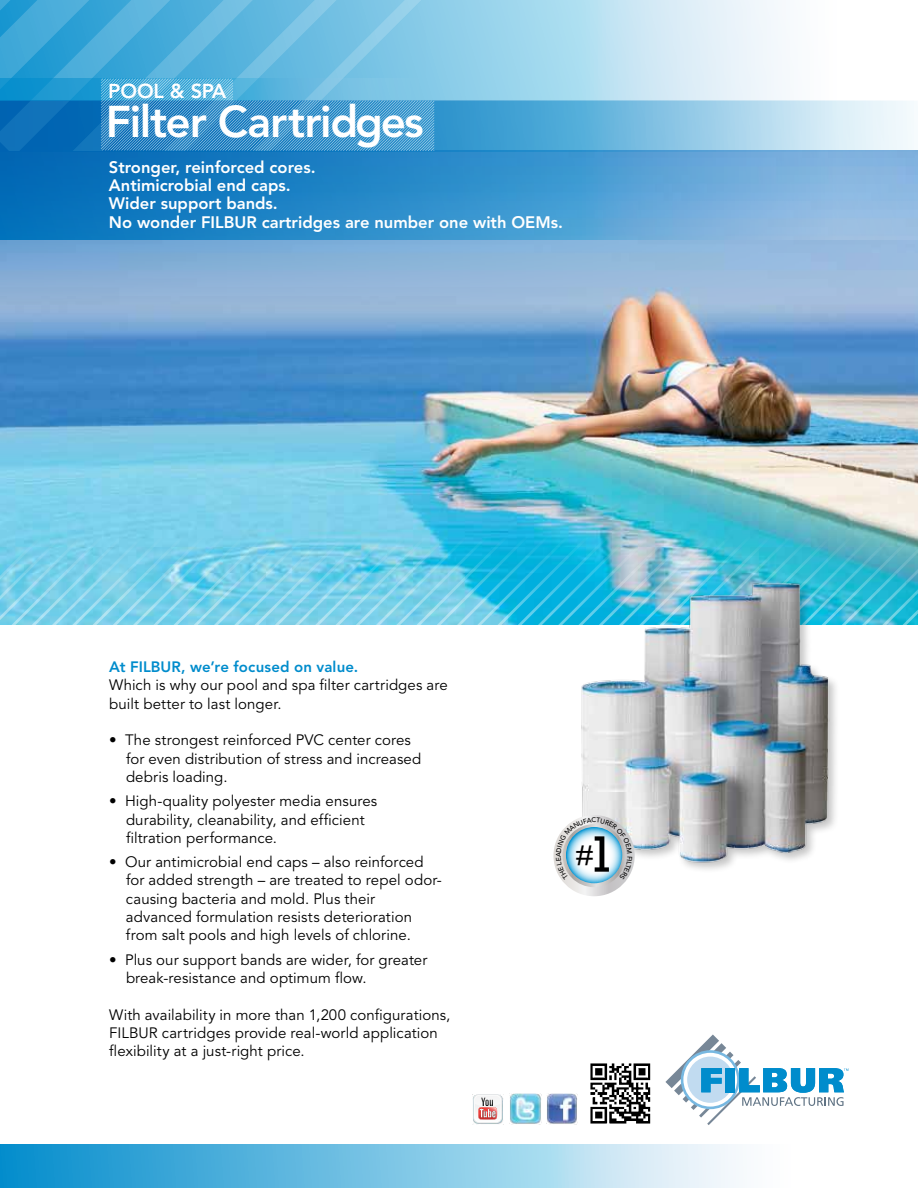
<style>
.page{position:relative;width:918px;height:1188px;background:#fff}
.page>*{position:absolute;margin:0;border:0;box-sizing:border-box;transform-origin:0 0}
.t1{font:800 44.1px "Avenir";letter-spacing:-.03em;color:#fff}
.t2{font:28.35px "Rockwell";color:#000}
.t3{font:800 20.1px "Avenir";letter-spacing:-.02em;color:#fff}
.t4{font:800 16.5px/18.5px "Avenir";color:#fff}
.t5{font:15px/18.3px "Avenir";letter-spacing:.005em;color:#000}
.t6{font:800 15px "Avenir";letter-spacing:.01em;color:#008ccc}
.t7{font:500 6.75px "Avenir";color:#000}
.s1{font-size:52.05px}
</style>
<div class="page">
<img style="left:0;top:342px;width:918px;height:177px">
<svg style="left:0;top:519px;width:918px;height:106px;background:#67c8e1"></svg>
<svg style="left:665px;top:1035px;width:184px;height:90px"></svg>
<svg style="left:434px;top:0;width:447px;height:101px"></svg>
<svg style="left:0;top:1144px;width:739px;height:44px;background:#79c3e4"></svg>
<svg style="left:0;top:101px;width:918px;height:241px;background:#6ca6d3"></svg>
<svg style="left:0;top:0;width:434px;height:151px;background:#4ca6d5"></svg>
<img style="left:591px;top:1064px;width:59px;height:59px">
<img style="left:510px;top:1094px;width:31px;height:31px">
<img style="left:473px;top:1094px;width:30px;height:30px">
<div style="left:473px;top:1094px;width:29px;height:29px;background:#e6e7e8;border-radius:5px"></div>
<div style="left:474px;top:1095px;width:27px;height:27px;background:#fff;border-radius:5px"></div>
<svg style="left:475px;top:1096px;width:26px;height:26px"></svg>
<img style="left:546px;top:1094px;width:32px;height:31px">
<img style="left:511px;top:576px;width:395px;height:294px">
<svg style="left:553px;top:815px;width:82px;height:81px"></svg>
<svg style="left:563px;top:824px;width:63px;height:63px"></svg>
<svg style="left:556px;top:818px;width:76px;height:62px"></svg>
<h3 class="t3" style="left:108px;top:79px;width:120px">POOL &amp; SPA</h3>
<h1 class="t1" style="left:106px;top:96px;width:319px">Filter Cartridges</h1>
<p class="t4" style="left:109px;top:158px;width:456px">Stronger, reinforced cores.<br>Antimicrobial end caps.<br>Wider support bands.<br>No wonder FILBUR cartridges are number one with OEMs.</p>
<p class="t6" style="left:109px;top:658px;width:251px">At FILBUR, we’re focused on value.</p>
<p class="t5" style="left:109px;top:677px;width:340px">Which is why our pool and spa filter cartridges are built better to last longer.</p>
<p class="t5" style="left:126px;top:731px;width:297px;text-indent:-17px">• The strongest reinforced PVC center cores for even distribution of stress and increased debris loading.</p>
<p class="t5" style="left:126px;top:792px;width:253px;text-indent:-17px">• High-quality polyester media ensures durability, cleanability, and efficient filtration performance.</p>
<p class="t5" style="left:126px;top:853px;width:317px;text-indent:-17px">• Our antimicrobial end caps – also reinforced for added strength – are treated to repel odor&shy;causing bacteria and mold. Plus their advanced formulation resists deterioration from salt pools and high levels of chlorine.</p>
<p class="t5" style="left:126px;top:951px;width:303px;text-indent:-17px">• Plus our support bands are wider, for greater break-resistance and optimum flow.</p>
<p class="t5" style="left:109px;top:1006px;width:342px">With availability in more than 1,200 configurations,<br>FILBUR cartridges provide real-world application flexibility at a just-right price.</p>
<p class="t7" style="left:592px;top:816px;width:6px">C</p>
<h2 class="t2" style="left:575px;top:839px;width:42px">#<span class="s1">1</span></h2>
</div>
